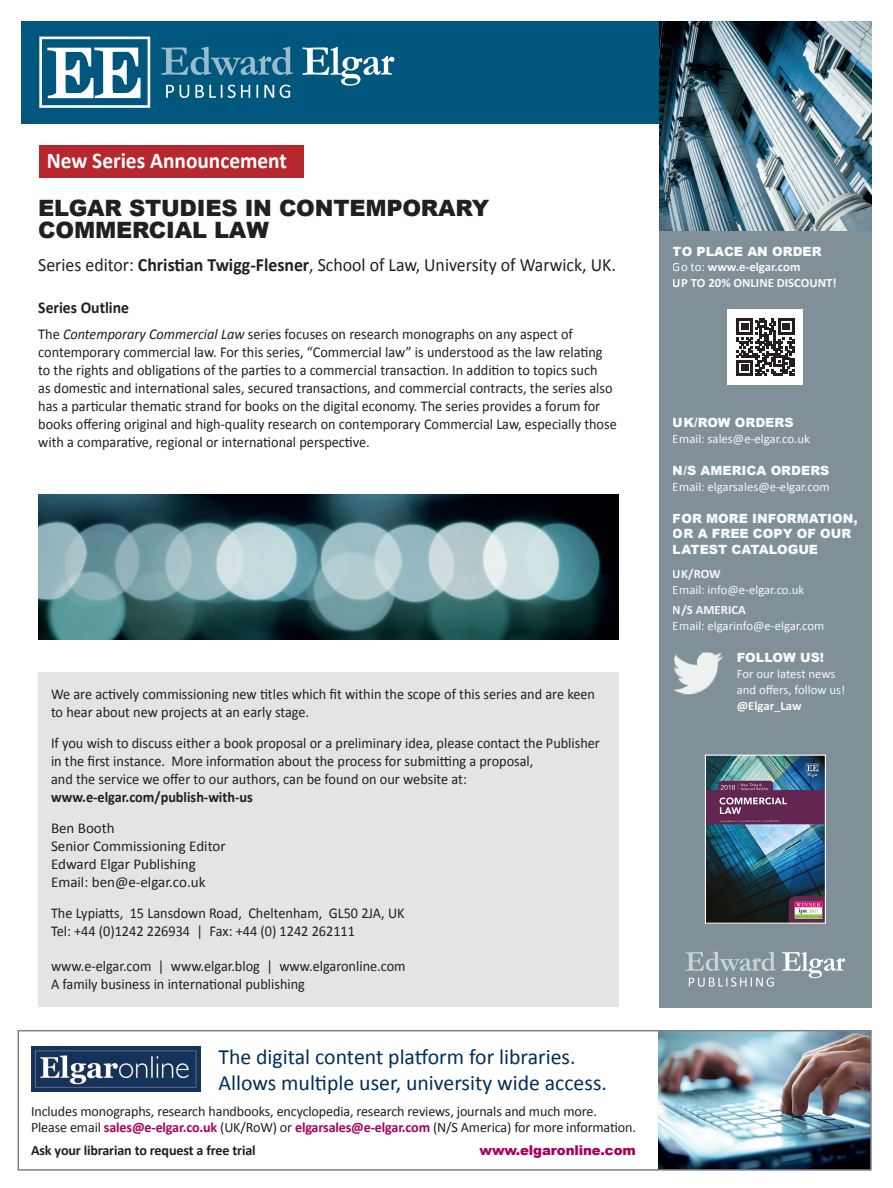
<style>
.page{position:relative;width:893px;height:1188px;background:#fff}
.page>*{position:absolute;margin:0;border:0;box-sizing:border-box;transform-origin:0 0}
.t1{font:900 22.5px/22.5px "Arial";letter-spacing:-.01em;color:#231f20}
.Text{font:700 22.5px "Calibri";color:#fff;scale:.95 1}
.t2{font:21.75px/25.5px "Calibri";color:#002e5c}
.Text-2{font:18.75px "Calibri";color:#231f20;scale:.95 1}
.Text-3{font:700 16.5px "Calibri";color:#231f20;scale:.95 1}
.Text-4{font:15px/18px "Calibri";color:#231f20;scale:.95 1}
.Text-5{font:15px/18px "Calibri";color:#231f20}
.t3{font:14.25px/16.5px "Calibri";letter-spacing:-.01em;color:#231f20}
.t4{font:700 14.25px "Calibri";letter-spacing:-.01em;color:#231f20}
.t5{font:900 13.5px "Arial";letter-spacing:-.01em;color:#a8015b}
.t6{font:12.75px/15.8px "Calibri";color:#fff}
.t7{font:900 12.75px/15.3px "Arial";color:#fff}
.t8{font:700 12.75px/15.8px "Calibri";color:#fff}
.s1{font-weight:700}
.s2{font-style:italic}
.s3{font-weight:700;color:#a8015b}
.s4{font-weight:400}
</style>
<div class="page">
<div style="left:39px;top:145px;width:265px;height:32px;background:#b6282d"></div>
<div style="left:38px;top:672px;width:581px;height:334px;background:#e6e3e4"></div>
<div style="left:21px;top:21px;width:638px;height:102px;background:#00577d"></div>
<img style="left:659px;top:21px;width:213px;height:211px">
<div style="left:659px;top:232px;width:213px;height:776px;background:#7f9098"></div>
<img style="left:673px;top:652px;width:51px;height:43px">
<div style="left:727px;top:309px;width:76px;height:76px;background:#fff"></div>
<svg style="left:737px;top:319px;width:57px;height:57px"></svg>
<svg style="left:39px;top:37px;width:111px;height:71px"></svg>
<svg style="left:161px;top:47px;width:132px;height:28px"></svg>
<svg style="left:303px;top:47px;width:91px;height:39px"></svg>
<svg style="left:166px;top:85px;width:23px;height:13px"></svg>
<svg style="left:195px;top:85px;width:27px;height:13px"></svg>
<svg style="left:228px;top:85px;width:22px;height:13px"></svg>
<svg style="left:256px;top:85px;width:2px;height:13px"></svg>
<svg style="left:264px;top:85px;width:10px;height:13px"></svg>
<svg style="left:280px;top:85px;width:10px;height:13px"></svg>
<svg style="left:686px;top:952px;width:90px;height:19px"></svg>
<svg style="left:782px;top:952px;width:63px;height:26px"></svg>
<svg style="left:689px;top:978px;width:85px;height:9px"></svg>
<img style="left:707px;top:757px;width:117px;height:165px">
<div style="left:705px;top:755px;width:121px;height:169px;border:1px solid #fff"></div>
<img style="left:658px;top:1033px;width:211px;height:135px">
<div style="left:18px;top:1030px;width:854px;height:141px;border:2px solid #808285"></div>
<img style="left:31px;top:1047px;width:170px;height:45px">
<img style="left:38px;top:494px;width:581px;height:146px">
<p class="Text" style="left:47px;top:146px;width:254px">New Series Announcement</p>
<p class="t1" style="left:38px;top:196px;width:453px">ELGAR STUDIES IN CONTEMPORARY<br>COMMERCIAL LAW</p>
<p class="Text-2" style="left:38px;top:253px;width:609px">Series editor: <span class="s1">Christian Twigg-Flesner</span>, School of Law, University of Warwick, UK.</p>
<p class="Text-3" style="left:38px;top:296px;width:97px">Series Outline</p>
<p class="Text-4" style="left:38px;top:325px;width:610px">The <span class="s2">Contemporary Commercial Law</span> series focuses on research monographs on any aspect of contemporary commercial law. For this series, “Commercial law” is understood as the law relating to the rights and obligations of the parties to a commercial transaction. In addition to topics such<br>as domestic and international sales, secured transactions, and commercial contracts, the series also has a particular thematic strand for books on the digital economy. The series provides a forum for books offering original and high-quality research on contemporary Commercial Law, especially those with a comparative, regional or international perspective.</p>
<p class="Text-4" style="left:51px;top:686px;width:574px">We are actively commissioning new titles which fit within the scope of this series and are keen to hear about new projects at an early stage.</p>
<p class="Text-4" style="left:51px;top:734px;width:579px">If you wish to discuss either a book proposal or a preliminary idea, please contact the Publisher in the first instance. More information about the process for submitting a proposal,<br>and the service we offer to our authors, can be found on our website at: <span class="s1">www.e-elgar.com/publish-with-us</span></p>
<p class="Text-5" style="left:51px;top:819px;width:176px">Ben Booth<br>Senior Commissioning Editor<br>Edward Elgar Publishing<br>Email: ben@e-elgar.co.uk</p>
<p class="Text-4" style="left:51px;top:904px;width:374px">The Lypiatts, 15 Lansdown Road, Cheltenham, GL50 2JA, UK<br>Tel: +44 (0)1242 226934 | Fax: +44 (0) 1242 262111</p>
<p class="Text-4" style="left:51px;top:957px;width:375px">www.e-elgar.com | www.elgar.blog | www.elgaronline.com</p>
<p class="Text-4" style="left:51px;top:975px;width:269px">A family business in international publishing</p>
<p class="t2" style="left:218px;top:1044px;width:390px">The digital content platform for libraries.<br>Allows multiple user, university wide access.</p>
<p class="t3" style="left:31px;top:1103px;width:606px">Includes monographs, research handbooks, encyclopedia, research reviews, journals and much more.<br>Please email <span class="s3">sales@e-elgar.co.uk</span> (UK/RoW) or <span class="s3">elgarsales@e-elgar.com</span> (N/S America) for more information.</p>
<p class="t4" style="left:31px;top:1142px;width:226px">Ask your librarian to request a free trial</p>
<p class="t5" style="left:480px;top:1141px;width:158px">www.elgaronline.com</p>
<p class="t7" style="left:673px;top:243px;width:150px">TO PLACE AN ORDER</p>
<p class="t8" style="left:673px;top:259px;width:165px"><span class="s4">Go to:</span> www.e-elgar.com<br>UP TO 20% ONLINE DISCOUNT!</p>
<p class="t7" style="left:673px;top:414px;width:122px">UK/ROW ORDERS</p>
<p class="t6" style="left:673px;top:431px;width:138px">Email: sales@e-elgar.co.uk</p>
<p class="t7" style="left:673px;top:462px;width:158px">N/S AMERICA ORDERS</p>
<p class="t6" style="left:673px;top:479px;width:158px">Email: elgarsales@e-elgar.com</p>
<p class="t7" style="left:673px;top:511px;width:186px">FOR MORE INFORMATION,<br>OR A FREE COPY OF OUR<br>LATEST CATALOGUE</p>
<p class="t8" style="left:673px;top:566px;width:49px">UK/ROW</p>
<p class="t6" style="left:673px;top:582px;width:133px">Email: info@e-elgar.co.uk</p>
<p class="t8" style="left:673px;top:602px;width:74px">N/S AMERICA</p>
<p class="t6" style="left:673px;top:617px;width:153px">Email: elgarinfo@e-elgar.com</p>
<p class="t7" style="left:737px;top:650px;width:89px">FOLLOW US!</p>
<p class="t6" style="left:737px;top:666px;width:110px">For our latest news and offers, follow us!</p>
<p class="t8" style="left:737px;top:697px;width:66px">@Elgar_Law</p>
</div>
